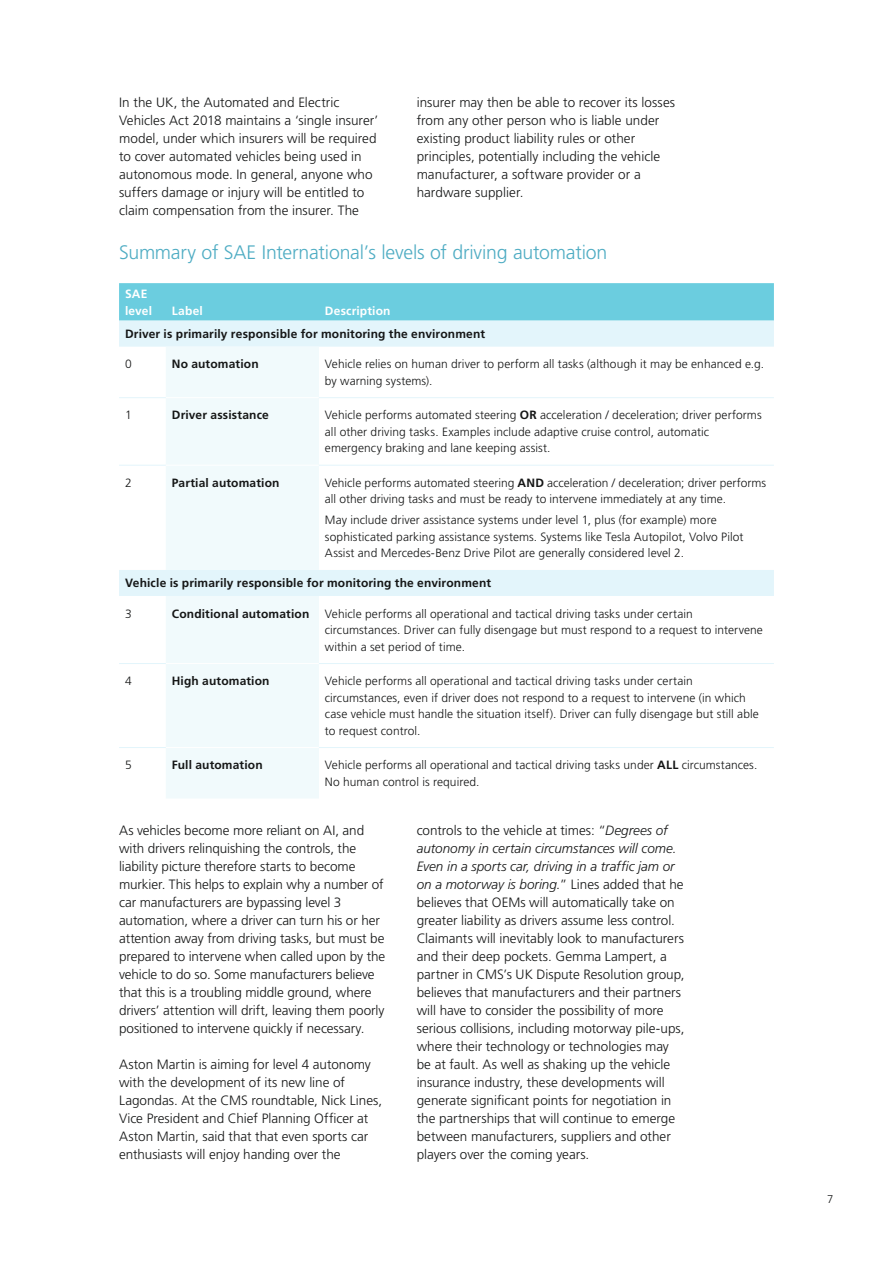
<style>
.page{position:relative;width:893px;height:1263px;background:#fff}
.page>*{position:absolute;margin:0;border:0;box-sizing:border-box;transform-origin:0 0}
.Sub_1___13_18pt___Li{font:300 19.5px "Frutiger LT Pro";letter-spacing:-.01em;color:#4eacc3}
.Copy___9_12pt___Ligh{font:300 13.5px/18px "Frutiger LT Pro";letter-spacing:-.005em;color:#151616}
.Copy___9_12pt___Ligh-2{font:300 12px/16.5px "Frutiger LT Pro";letter-spacing:.005em;color:#151616}
.Copy___9_12pt___Ligh-3{font:700 12px "Frutiger LT Pro";letter-spacing:.015em;color:#151616}
.Copy___9_12pt___Ligh-4{font:700 12px/16.5px "Frutiger LT Pro";letter-spacing:.015em;color:#fff}
.t1{font:300 11.25px "Frutiger LT Pro";color:#151616}
.s1{font-weight:700}
.s2{font-style:italic}
</style>
<div class="page">
<div style="left:119px;top:283px;width:655px;height:38px;background:#6bcddf"></div>
<svg style="left:119px;top:321px;width:655px;height:275px"></svg>
<div style="left:166px;top:347px;width:153px;height:451px;background:#f1fafc"></div>
<hr style="left:166px;top:397px;width:153px;height:1px;background:#fff">
<hr style="left:166px;top:465px;width:153px;height:1px;background:#fff">
<hr style="left:166px;top:663px;width:153px;height:1px;background:#fff">
<hr style="left:166px;top:747px;width:153px;height:1px;background:#fff">
<hr style="left:319px;top:397px;width:455px;height:1px;background:#e3f5fb">
<hr style="left:319px;top:465px;width:455px;height:1px;background:#e3f5fb">
<hr style="left:119px;top:465px;width:47px;height:1px;background:#e3f5fb">
<hr style="left:119px;top:397px;width:47px;height:1px;background:#e3f5fb">
<hr style="left:119px;top:747px;width:47px;height:1px;background:#e3f5fb">
<hr style="left:319px;top:747px;width:455px;height:1px;background:#e3f5fb">
<hr style="left:119px;top:663px;width:47px;height:1px;background:#e3f5fb">
<hr style="left:319px;top:663px;width:455px;height:1px;background:#e3f5fb">
<p class="Copy___9_12pt___Ligh" style="left:119px;top:94px;width:261px">In the UK, the Automated and Electric Vehicles Act 2018 maintains a ‘single insurer’ model, under which insurers will be required to cover automated vehicles being used in autonomous mode. In general, anyone who suffers damage or injury will be entitled to claim compensation from the insurer. The</p>
<p class="Copy___9_12pt___Ligh" style="left:417px;top:94px;width:260px">insurer may then be able to recover its losses from any other person who is liable under existing product liability rules or other principles, potentially including the vehicle manufacturer, a software provider or a hardware supplier.</p>
<p class="Sub_1___13_18pt___Li" style="left:119px;top:241px;width:490px">Summary of SAE International’s levels of driving automation</p>
<p class="Copy___9_12pt___Ligh-4" style="left:125px;top:286px;width:28px">SAE level</p>
<p class="Copy___9_12pt___Ligh-4" style="left:172px;top:302px;width:33px">Label</p>
<p class="Copy___9_12pt___Ligh-4" style="left:325px;top:302px;width:67px">Description</p>
<p class="Copy___9_12pt___Ligh-3" style="left:125px;top:327px;width:362px">Driver is primarily responsible for monitoring the environment</p>
<p class="Copy___9_12pt___Ligh-2" style="left:125px;top:356px;width:8px">0</p>
<p class="Copy___9_12pt___Ligh-3" style="left:172px;top:357px;width:88px">No automation</p>
<p class="Copy___9_12pt___Ligh-2" style="left:325px;top:356px;width:441px">Vehicle relies on human driver to perform all tasks (although it may be enhanced e.g. by warning systems).</p>
<p class="Copy___9_12pt___Ligh-2" style="left:125px;top:407px;width:8px">1</p>
<p class="Copy___9_12pt___Ligh-3" style="left:172px;top:408px;width:98px">Driver assistance</p>
<p class="Copy___9_12pt___Ligh-2" style="left:325px;top:407px;width:438px">Vehicle performs automated steering <span class="s1">OR</span> acceleration / deceleration; driver performs all other driving tasks. Examples include adaptive cruise control, automatic emergency braking and lane keeping assist.</p>
<p class="Copy___9_12pt___Ligh-2" style="left:125px;top:475px;width:8px">2</p>
<p class="Copy___9_12pt___Ligh-3" style="left:172px;top:476px;width:109px">Partial automation</p>
<p class="Copy___9_12pt___Ligh-2" style="left:325px;top:475px;width:443px">Vehicle performs automated steering <span class="s1">AND</span> acceleration / deceleration; driver performs all other driving tasks and must be ready to intervene immediately at any time.</p>
<p class="Copy___9_12pt___Ligh-2" style="left:325px;top:512px;width:420px">May include driver assistance systems under level 1, plus (for example) more sophisticated parking assistance systems. Systems like Tesla Autopilot, Volvo Pilot<br>Assist and Mercedes-Benz Drive Pilot are generally considered level 2.</p>
<p class="Copy___9_12pt___Ligh-3" style="left:125px;top:576px;width:368px">Vehicle is primarily responsible for monitoring the environment</p>
<p class="Copy___9_12pt___Ligh-2" style="left:125px;top:605px;width:8px">3</p>
<p class="Copy___9_12pt___Ligh-3" style="left:172px;top:606px;width:139px">Conditional automation</p>
<p class="Copy___9_12pt___Ligh-2" style="left:325px;top:605px;width:440px">Vehicle performs all operational and tactical driving tasks under certain circumstances. Driver can fully disengage but must respond to a request to intervene within a set period of time.</p>
<p class="Copy___9_12pt___Ligh-2" style="left:125px;top:673px;width:8px">4</p>
<p class="Copy___9_12pt___Ligh-3" style="left:172px;top:674px;width:99px">High automation</p>
<p class="Copy___9_12pt___Ligh-2" style="left:325px;top:673px;width:435px">Vehicle performs all operational and tactical driving tasks under certain circumstances, even if driver does not respond to a request to intervene (in which case vehicle must handle the situation itself). Driver can fully disengage but still able to request control.</p>
<p class="Copy___9_12pt___Ligh-2" style="left:125px;top:757px;width:8px">5</p>
<p class="Copy___9_12pt___Ligh-3" style="left:172px;top:758px;width:92px">Full automation</p>
<p class="Copy___9_12pt___Ligh-2" style="left:325px;top:757px;width:434px">Vehicle performs all operational and tactical driving tasks under <span class="s1">ALL</span> circumstances.<br>No human control is required.</p>
<p class="Copy___9_12pt___Ligh" style="left:119px;top:821px;width:268px">As vehicles become more reliant on AI, and with drivers relinquishing the controls, the liability picture therefore starts to become murkier. This helps to explain why a number of car manufacturers are bypassing level 3 automation, where a driver can turn his or her attention away from driving tasks, but must be prepared to intervene when called upon by the vehicle to do so. Some manufacturers believe that this is a troubling middle ground, where drivers’ attention will drift, leaving them poorly positioned to intervene quickly if necessary.</p>
<p class="Copy___9_12pt___Ligh" style="left:119px;top:1055px;width:265px">Aston Martin is aiming for level 4 autonomy with the development of its new line of Lagondas. At the CMS roundtable, Nick Lines, Vice President and Chief Planning Officer at Aston Martin, said that that even sports car enthusiasts will enjoy handing over the</p>
<p class="Copy___9_12pt___Ligh" style="left:417px;top:821px;width:269px">controls to the vehicle at times: “<span class="s2">Degrees of autonomy in certain circumstances will come.<br>Even in a sports car, driving in a traffic jam or on a motorway is boring.</span>” Lines added that he believes that OEMs will automatically take on greater liability as drivers assume less control.<br>Claimants will inevitably look to manufacturers and their deep pockets. Gemma Lampert, a partner in CMS’s UK Dispute Resolution group, believes that manufacturers and their partners will have to consider the possibility of more serious collisions, including motorway pile-ups, where their technology or technologies may be at fault. As well as shaking up the vehicle insurance industry, these developments will generate significant points for negotiation in the partnerships that will continue to emerge between manufacturers, suppliers and other players over the coming years.</p>
<p class="t1" style="left:827px;top:1193px;width:8px">7</p>
</div>
